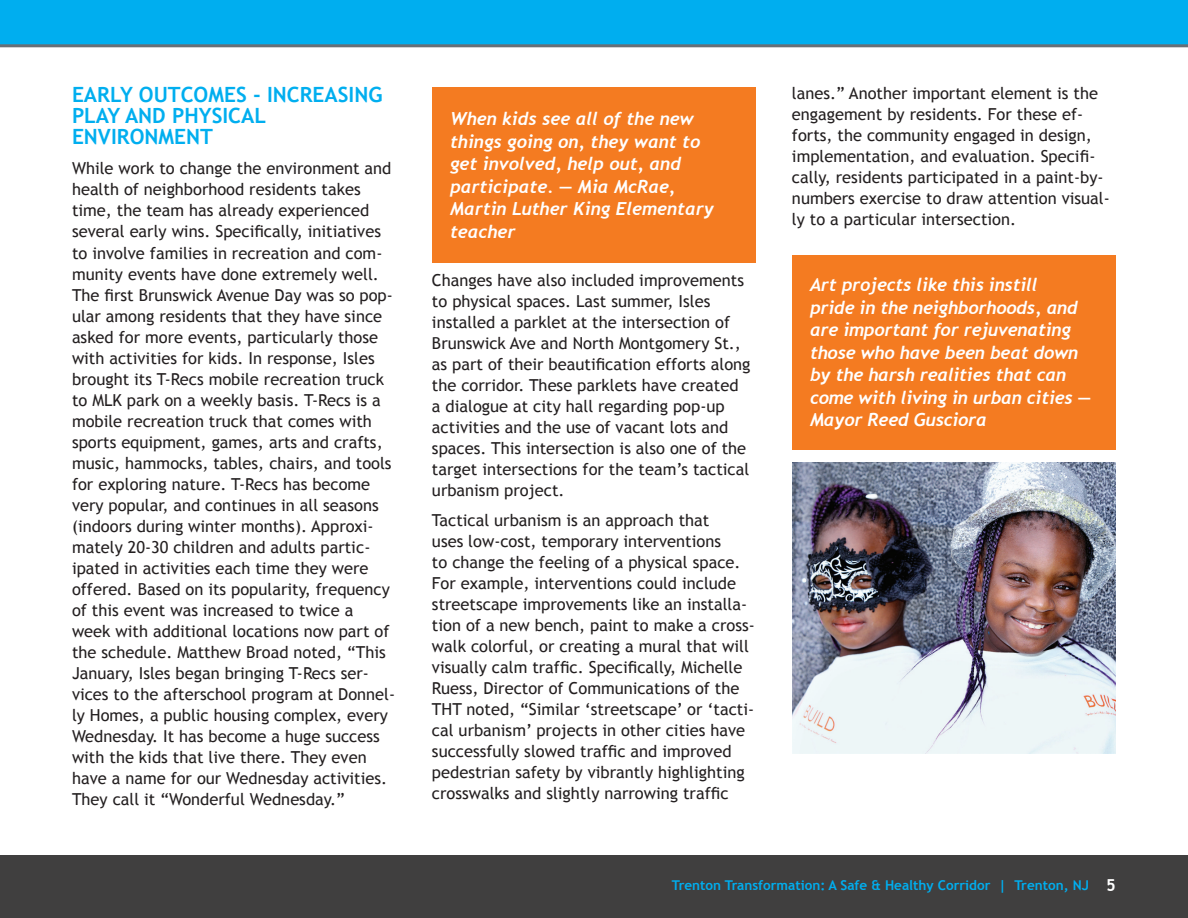
<style>
.page{position:relative;width:1188px;height:918px;background:#fff}
.page>*{position:absolute;margin:0;border:0;box-sizing:border-box;transform-origin:0 0}
.t1{font:700 21px/21px "Trebuchet MS";color:#00aeef}
.t2{font:italic 700 18px/22.5px "Trebuchet";letter-spacing:-.01em;color:#fff}
.t3{font:16.5px/21px "Trebuchet MS";color:#231f20}
.t4{font:700 13.5px "Trebuchet MS";color:#00aeef}
.s1{font-size:16.5px;color:#fff}
</style>
<div class="page">
<div style="left:0;top:855px;width:1188px;height:63px;background:#403f3f"></div>
<div style="left:0;top:0;width:1188px;height:46px;background:#00aeef"></div>
<hr style="left:0;top:44px;width:1188px;height:3px;background:#686f76">
<div style="left:432px;top:87px;width:324px;height:176px;background:#f47b21"></div>
<img style="left:792px;top:462px;width:324px;height:291px">
<div style="left:792px;top:255px;width:324px;height:194px;background:#f47b21"></div>
<p class="t1" style="left:72px;top:85px;width:312px">EARLY OUTCOMES - INCREASING<br>PLAY AND PHYSICAL<br>ENVIRONMENT</p>
<p class="t3" style="left:72px;top:158px;width:325px">While work to change the environment and health of neighborhood residents takes time, the team has already experienced several early wins. Specifically, initiatives to involve families in recreation and com&shy;munity events have done extremely well.<br>The first Brunswick Avenue Day was so pop&shy;ular among residents that they have since asked for more events, particularly those with activities for kids. In response, Isles brought its T-Recs mobile recreation truck to MLK park on a weekly basis. T-Recs is a mobile recreation truck that comes with sports equipment, games, arts and crafts, music, hammocks, tables, chairs, and tools for exploring nature. T-Recs has become very popular, and continues in all seasons (indoors during winter months). Approxi&shy;mately 20-30 children and adults partic&shy;ipated in activities each time they were offered. Based on its popularity, frequency of this event was increased to twice a week with additional locations now part of the schedule. Matthew Broad noted, “This January, Isles began bringing T-Recs ser&shy;vices to the afterschool program at Donnel&shy;ly Homes, a public housing complex, every Wednesday. It has become a huge success with the kids that live there. They even have a name for our Wednesday activities.<br>They call it “Wonderful Wednesday.”</p>
<p class="t2" style="left:450px;top:108px;width:265px">When kids see all of the new things going on, they want to get involved, help out, and participate. — Mia McRae,<br>Martin Luther King Elementary teacher</p>
<p class="t3" style="left:432px;top:270px;width:320px">Changes have also included improvements to physical spaces. Last summer, Isles installed a parklet at the intersection of Brunswick Ave and North Montgomery St., as part of their beautification efforts along the corridor. These parklets have created a dialogue at city hall regarding pop-up activities and the use of vacant lots and spaces. This intersection is also one of the target intersections for the team’s tactical urbanism project.</p>
<p class="t3" style="left:432px;top:510px;width:324px">Tactical urbanism is an approach that<br>uses low-cost, temporary interventions<br>to change the feeling of a physical space.<br>For example, interventions could include streetscape improvements like an installa&shy;tion of a new bench, paint to make a cross&shy;walk colorful, or creating a mural that will visually calm traffic. Specifically, Michelle Ruess, Director of Communications of the THT noted, “Similar ‘streetscape’ or ‘tacti&shy;cal urbanism’ projects in other cities have successfully slowed traffic and improved pedestrian safety by vibrantly highlighting crosswalks and slightly narrowing traffic</p>
<p class="t3" style="left:792px;top:83px;width:320px">lanes.” Another important element is the engagement by residents. For these ef&shy;forts, the community engaged in design, implementation, and evaluation. Specifi&shy;cally, residents participated in a paint-by&shy;numbers exercise to draw attention visual&shy;ly to a particular intersection.</p>
<p class="t2" style="left:810px;top:274px;width:283px">Art projects like this instill<br>pride in the neighborhoods, and are important for rejuvenating those who have been beat down by the harsh realities that can come with living in urban cities —<br>Mayor Reed Gusciora</p>
<p class="t4" style="left:672px;top:877px;width:446px">Trenton Transformation: A Safe &amp; Healthy Corridor | Trenton, NJ <span class="s1">5</span></p>
</div>
